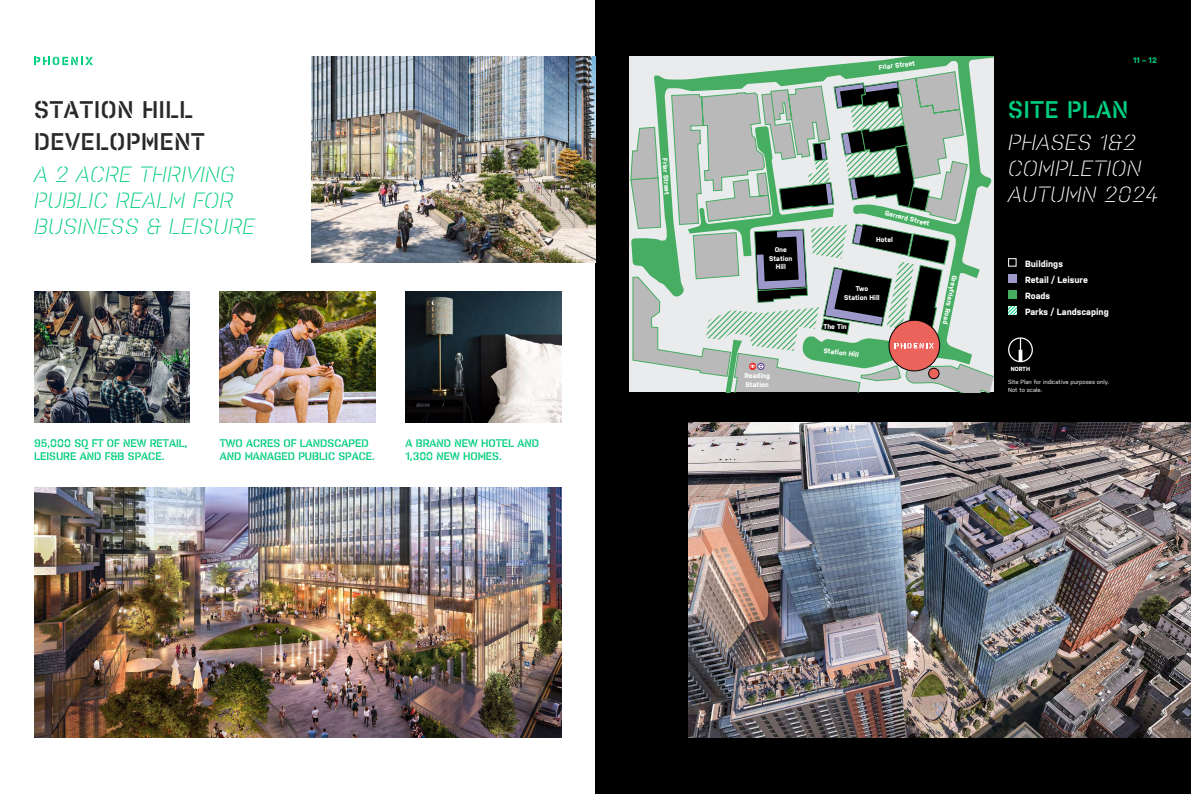
<style>
.page{position:relative;width:1191px;height:794px;background:#fff}
.page>*{position:absolute;margin:0;border:0;box-sizing:border-box;transform-origin:0 0}
.t1{font:700 24px/31.7px "Pacifista LS";letter-spacing:.03em;color:#2b2927}
.t2{font:700 24px "Pacifista LS";letter-spacing:.03em;color:#00cd7e}
.t3{font:italic 22px/26px "Pacifista LS";letter-spacing:.03em;color:#00cd7e}
.t4{font:italic 22px/26px "Pacifista LS";letter-spacing:.03em;color:#fff}
.t5{font:700 11px/13px "Pacifista LS";color:#00cd7e}
.t6{font:700 9px/16px "Nudista";color:#fff}
.t7{font:700 8px "Nudista";color:#00cd7e}
.t8{font:700 6.9px/8.3px "Nudista";color:#fff;text-align:center}
.t9{font:6px/8px "Nudista";color:#fff}
.t10{font:700 6px "Nudista";color:#fff}
</style>
<div class="page">
<div style="left:595px;top:0;width:596px;height:794px;background:#000"></div>
<svg style="left:34px;top:57px;width:59px;height:8px"></svg>
<img style="left:312px;top:57px;width:283px;height:205px">
<img style="left:34px;top:291px;width:156px;height:132px">
<img style="left:220px;top:291px;width:156px;height:132px">
<img style="left:405px;top:291px;width:156px;height:132px">
<img style="left:34px;top:487px;width:527px;height:250px">
<img style="left:688px;top:423px;width:503px;height:314px">
<svg style="left:631px;top:57px;width:362px;height:23px;background:#abd2b7"></svg>
<svg style="left:630px;top:80px;width:363px;height:312px;background:#a2b4a7"></svg>
<div style="left:1008px;top:337px;width:25px;height:25px;border:1px solid #fff;border-radius:50%"></div>
<hr style="left:1019px;top:338px;width:2px;height:23px;background:#fff">
<svg style="left:1018px;top:350px;width:4px;height:11px"></svg>
<div style="left:1008px;top:258px;width:8px;height:9px;background:#000;border:1px solid #fff"></div>
<div style="left:1008px;top:274px;width:8px;height:9px;background:#9d9acb"></div>
<div style="left:1008px;top:290px;width:8px;height:9px;background:#43ae60"></div>
<svg style="left:1008px;top:306px;width:8px;height:9px"></svg>
<h1 class="t1" style="left:34px;top:94px;width:172px">STATION HILL<br>DEVELOPMENT</h1>
<h2 class="t3" style="left:34px;top:161px;width:222px">A 2 ACRE THRIVING<br>PUBLIC REALM FOR<br>BUSINESS &amp; LEISURE</h2>
<p class="t5" style="left:34px;top:436px;width:155px">95,000 SQ FT OF NEW RETAIL,<br>LEISURE AND F&amp;B SPACE.</p>
<p class="t5" style="left:220px;top:436px;width:157px">TWO ACRES OF LANDSCAPED<br>AND MANAGED PUBLIC SPACE.</p>
<p class="t5" style="left:405px;top:436px;width:135px">A BRAND NEW HOTEL AND<br>1,300 NEW HOMES.</p>
<p class="t8" style="left:669px;top:158px;width:16px;rotate:87deg">Friar</p>
<p class="t8" style="left:670px;top:174px;width:22px;rotate:86deg">Street</p>
<p class="t8" style="left:878px;top:63px;width:38px;rotate:-7deg">Friar Street</p>
<p class="t8" style="left:769px;top:246px;width:25px">One<br>Station<br>Hill</p>
<p class="t8" style="left:744px;top:372px;width:27px;text-align:left">Reading<br>Station</p>
<p class="t8" style="left:886px;top:209px;width:47px;rotate:13deg">Garrard Street</p>
<p class="t8" style="left:876px;top:236px;width:18px">Hotel</p>
<p class="t8" style="left:844px;top:285px;width:37px">Two<br>Station Hill</p>
<p class="t8" style="left:823px;top:322px;width:25px">The Tin</p>
<p class="t8" style="left:824px;top:346px;width:37px;rotate:7deg">Station Hill</p>
<p class="t8" style="left:958px;top:276px;width:51px;rotate:101deg">Greyfr ai rs Road</p>
<p class="t7" style="left:1133px;top:55px;width:25px">11 – 12</p>
<h1 class="t2" style="left:1008px;top:96px;width:122px">SITE PLAN</h1>
<h2 class="t4" style="left:1008px;top:129px;width:151px">PHASES 1&amp;2<br>COMPLETION<br>AUTUMN 2024</h2>
<p class="t6" style="left:1025px;top:255px;width:85px">Buildings<br>Retail / Leisure<br>Roads<br>Parks / Landscaping</p>
<p class="t10" style="left:1011px;top:365px;width:21px">NORTH</p>
<p class="t9" style="left:1008px;top:378px;width:102px">Site Plan for indicative purposes only.<br>Not to scale.</p>
</div>
